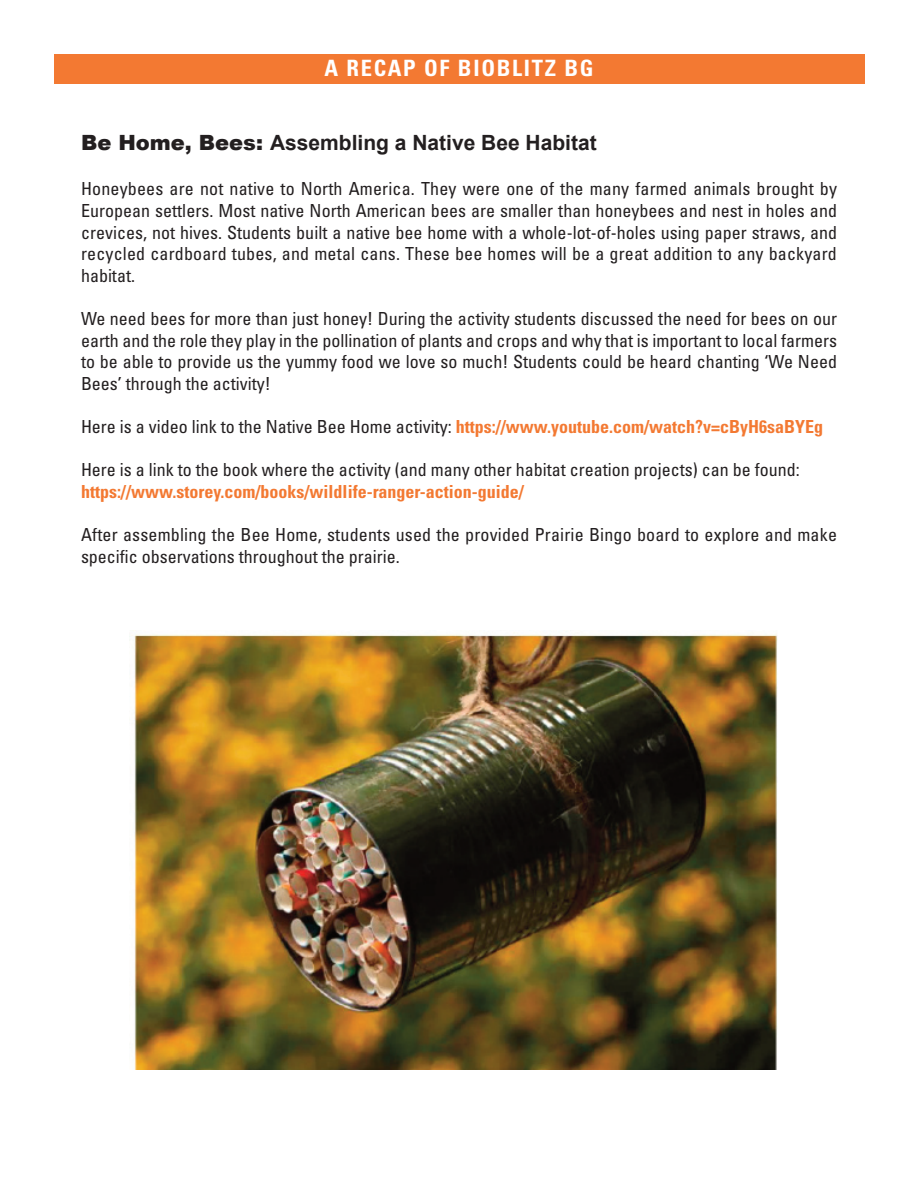
<style>
.page{position:relative;width:918px;height:1188px;background:#fff}
.page>*{position:absolute;margin:0;border:0;box-sizing:border-box;transform-origin:0 0}
.t1{font:700 condensed 22.5px "Univers LT Std";letter-spacing:.075em;color:#fff}
.t2{font:700 21px "Arial";color:#231f20}
.t3{font:condensed 18px/21.6px "Univers LT Std";color:#231f20;text-align:justify}
.t4{font:700 condensed 18px "Univers LT Std";color:#f37932}
.s1{font-weight:900}
.s2{font-weight:700;color:#f37932}
</style>
<div class="page">
<div style="left:54px;top:54px;width:810px;height:30px;background:#f37932"></div>
<img style="left:131px;top:632px;width:646px;height:437px">
<p class="t1" style="left:324px;top:60px;width:271px">A RECAP OF BIOBLITZ BG</p>
<p class="t2" style="left:81px;top:131px;width:517px"><span class="s1">Be Home, Bees:</span> Assembling a Native Bee Habitat</p>
<p class="t3" style="left:81px;top:180px;width:758px">Honeybees are not native to North America. They were one of the many farmed animals brought by European settlers. Most native North American bees are smaller than honeybees and nest in holes and crevices, not hives. Students built a native bee home with a whole-lot-of-holes using paper straws, and recycled cardboard tubes, and metal cans. These bee homes will be a great addition to any backyard habitat.</p>
<p class="t3" style="left:81px;top:309px;width:758px">We need bees for more than just honey! During the activity students discussed the need for bees on our earth and the role they play in the pollination of plants and crops and why that is important to local farmers to be able to provide us the yummy food we love so much! Students could be heard chanting ‘We Need Bees’ through the activity!</p>
<p class="t3" style="left:81px;top:417px;width:744px">Here is a video link to the Native Bee Home activity: <span class="s2">https://www.youtube.com/watch?v=cByH6saBYEg</span></p>
<p class="t3" style="left:81px;top:461px;width:720px">Here is a link to the book where the activity (and many other habitat creation projects) can be found:</p>
<p class="t4" style="left:81px;top:485px;width:444px">https://www.storey.com/books/wildlife-ranger-action-guide/</p>
<p class="t3" style="left:81px;top:525px;width:758px">After assembling the Bee Home, students used the provided Prairie Bingo board to explore and make specific observations throughout the prairie.</p>
</div>
